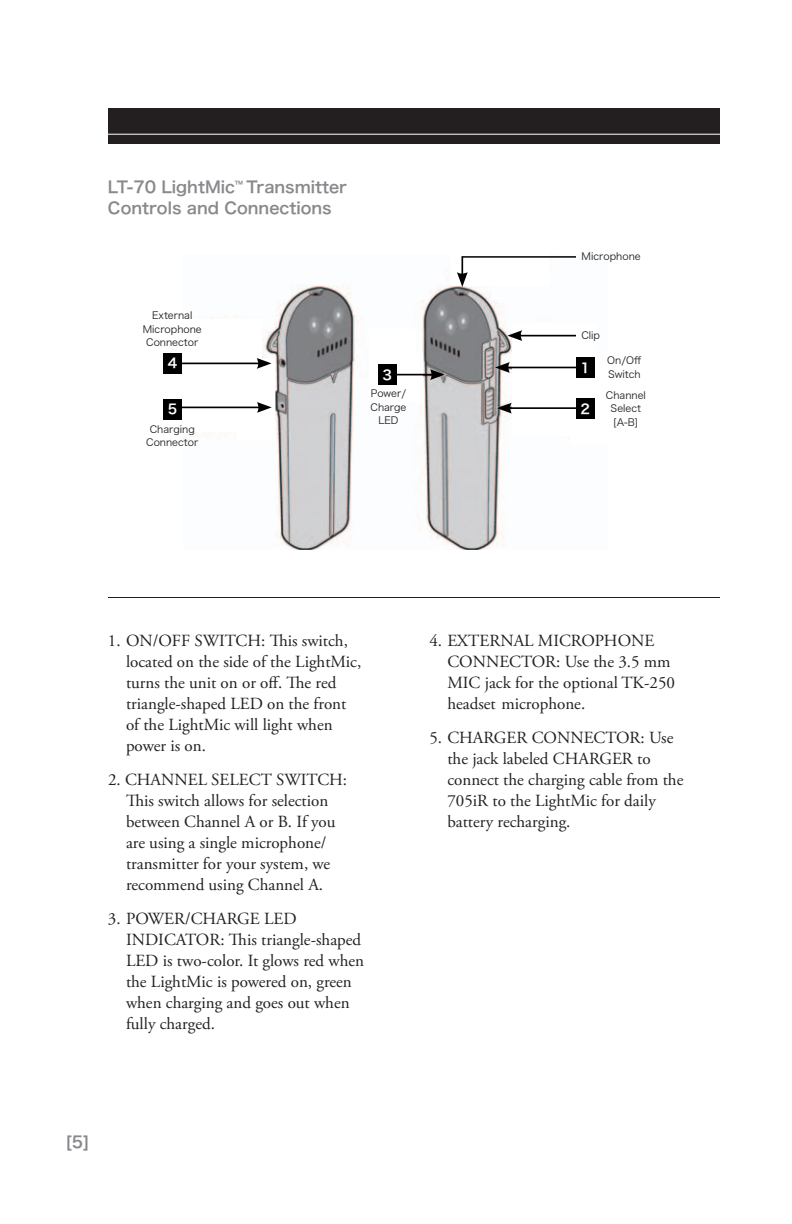
<style>
.page{position:relative;width:792px;height:1224px;background:#fff}
.page>*{position:absolute;margin:0;border:0;box-sizing:border-box;transform-origin:0 0}
.t1{font:17px/21px "Adobe Garamond Pro";color:#231f20}
.t2{font:16px/21px "Hira Kaku Pro W6";color:#87898c}
.t3{font:13.4px "Hira Kaku Pro W6";color:#fff}
.t4{font:10px/13.6px "Hira Kaku Pro W3";color:#231e1f;text-align:center}
</style>
<div class="page">
<div style="left:108px;top:108px;width:612px;height:36px;background:#231e1f"></div>
<hr style="left:108px;top:134px;width:612px;height:1px;background:#fff">
<hr style="left:108px;top:597px;width:612px;height:1px;background:#231f20">
<img style="left:208px;top:278px;width:304px;height:271px">
<div style="left:178px;top:319px;width:84px;height:113px;background:#fff"></div>
<div style="left:237px;top:358px;width:38px;height:83px;background:#fff"></div>
<div style="left:369px;top:329px;width:46px;height:68px;background:#fff"></div>
<div style="left:401px;top:353px;width:21px;height:50px;background:#fff"></div>
<div style="left:451px;top:240px;width:99px;height:46px;background:#fff"></div>
<hr style="left:171px;top:407px;width:89px;height:1px;background:#000001">
<svg style="left:257px;top:402px;width:15px;height:11px"></svg>
<hr style="left:171px;top:363px;width:89px;height:1px;background:#000001">
<svg style="left:257px;top:358px;width:15px;height:11px"></svg>
<hr style="left:391px;top:374px;width:43px;height:1px;background:#000001">
<svg style="left:430px;top:369px;width:15px;height:11px"></svg>
<hr style="left:506px;top:367px;width:80px;height:1px;background:#000001">
<svg style="left:495px;top:362px;width:15px;height:11px"></svg>
<hr style="left:508px;top:407px;width:80px;height:2px;background:#000001">
<svg style="left:497px;top:403px;width:15px;height:11px"></svg>
<hr style="left:519px;top:335px;width:57px;height:1px;background:#000001">
<svg style="left:507px;top:330px;width:15px;height:11px"></svg>
<hr style="left:461px;top:256px;width:2px;height:20px;background:#000001">
<svg style="left:457px;top:272px;width:11px;height:15px"></svg>
<hr style="left:463px;top:256px;width:113px;height:2px;background:#000001">
<div style="left:163px;top:353px;width:18px;height:21px;background:#000001"></div>
<div style="left:163px;top:399px;width:19px;height:20px;background:#000001"></div>
<div style="left:378px;top:364px;width:18px;height:21px;background:#000001"></div>
<div style="left:576px;top:357px;width:18px;height:21px;background:#000001"></div>
<div style="left:576px;top:398px;width:18px;height:21px;background:#000001"></div>
<p class="t2" style="left:108px;top:175px;width:241px">LT-70 LightMic<sup>™</sup> Transmitter<br>Controls and Connections</p>
<p class="t4" style="left:143px;top:308px;width:61px">External<br>Microphone<br>Connector</p>
<p class="t3" style="left:168px;top:351px;width:11px">4</p>
<p class="t3" style="left:168px;top:397px;width:11px">5</p>
<p class="t4" style="left:146px;top:421px;width:54px">Charging<br>Connector</p>
<p class="t3" style="left:383px;top:362px;width:11px">3</p>
<p class="t4" style="left:370px;top:386px;width:38px">Power/<br>Charge<br>LED</p>
<p class="t4" style="left:582px;top:249px;width:61px">Microphone</p>
<p class="t4" style="left:581px;top:328px;width:20px">Clip</p>
<p class="t3" style="left:581px;top:356px;width:11px">1</p>
<p class="t3" style="left:581px;top:396px;width:11px">2</p>
<p class="t4" style="left:607px;top:353px;width:36px;text-align:left">On/Off<br>Switch</p>
<p class="t4" style="left:606px;top:387px;width:42px">Channel<br>Select [A-B]</p>
<p class="t1" style="left:126px;top:631px;width:237px;text-indent:-18px">1. ON/OFF SWITCH: This switch, located on the side of the LightMic, turns the unit on or off. The red triangle-shaped LED on the front of the LightMic will light when power is on.</p>
<p class="t1" style="left:108px;top:770px;width:241px;text-align:center">2. CHANNEL SELECT SWITCH:<br>This switch allows for selection between Channel A or B. If you<br>are using a single microphone/ transmitter for your system, we recommend using Channel A.</p>
<p class="t1" style="left:126px;top:908px;width:240px;text-indent:-18px">3. POWER/CHARGE LED<br>INDICATOR: This triangle-shaped<br>LED is two-color. It glows red when the LightMic is powered on, green when charging and goes out when fully charged.</p>
<p class="t2" style="left:65px;top:1130px;width:26px">[5]</p>
<p class="t1" style="left:447px;top:631px;width:229px;text-indent:-18px">4. EXTERNAL MICROPHONE<br>CONNECTOR: Use the 3.5 mm<br>MIC jack for the optional TK-250 headset microphone.</p>
<p class="t1" style="left:447px;top:728px;width:238px;text-indent:-18px">5. CHARGER CONNECTOR: Use the jack labeled CHARGER to connect the charging cable from the<br>705iR to the LightMic for daily battery recharging.</p>
</div>
